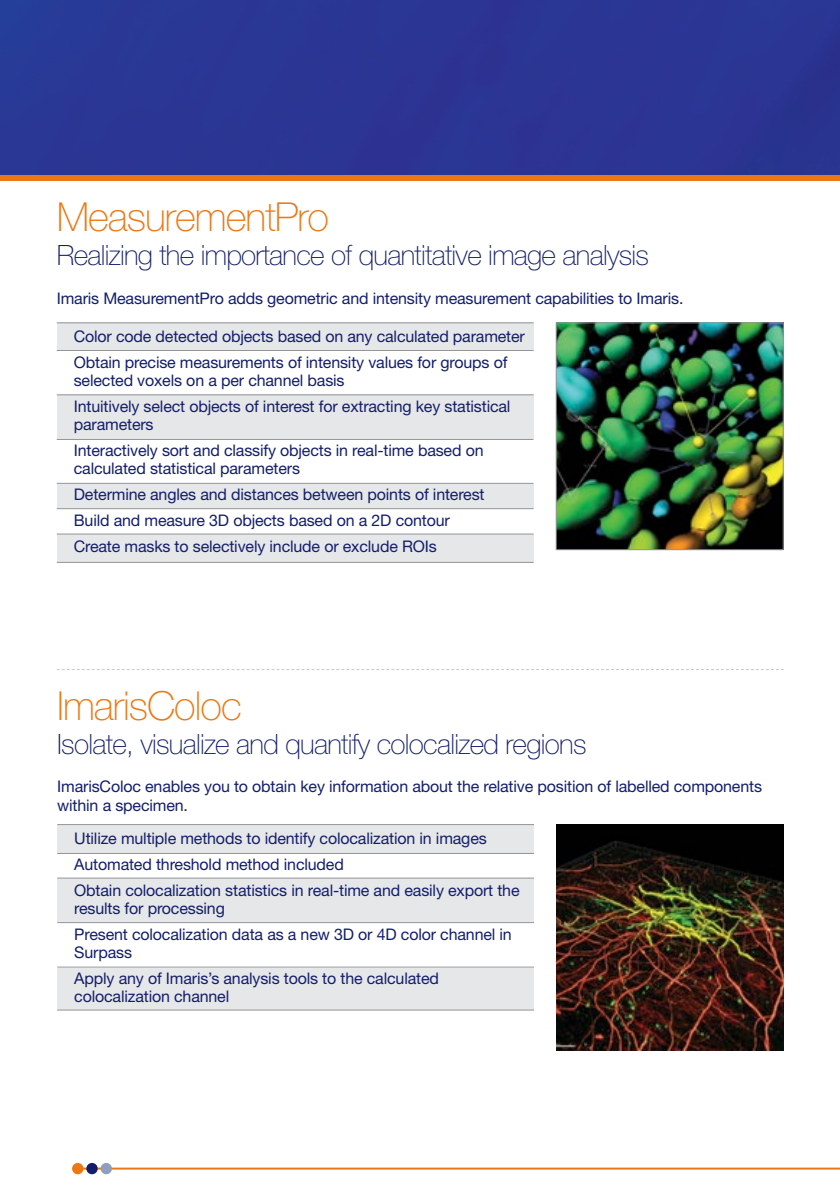
<style>
.page{position:relative;width:840px;height:1191px;background:#fff}
.page>*{position:absolute;margin:0;border:0;box-sizing:border-box;transform-origin:0 0}
.t1{font:100 40px "Helvetica Neue LT Std";letter-spacing:-.025em;color:#ed7713}
.t2{font:100 28px "Helvetica Neue LT Std";letter-spacing:-.025em;color:#131e6b}
.t3{font:16px/26px "Helvetica Neue LT Std";letter-spacing:-.01em;color:#131e6b}
</style>
<div class="page">
<hr style="left:76px;top:1167px;width:763px;height:2px;background:#ed7713">
<div style="left:73px;top:1164px;width:9px;height:9px;background:#ed7713;border-radius:50%"></div>
<div style="left:72px;top:1163px;width:11px;height:11px;border:2px solid #ed7713;border-radius:50%"></div>
<div style="left:102px;top:1164px;width:9px;height:9px;background:#8e9ebc;border-radius:50%"></div>
<div style="left:101px;top:1163px;width:11px;height:11px;border:2px solid #8e9ebc;border-radius:50%"></div>
<div style="left:87px;top:1164px;width:10px;height:9px;background:#131e6b;border-radius:50%"></div>
<div style="left:86px;top:1163px;width:12px;height:11px;border:2px solid #131e6b;border-radius:50%"></div>
<div style="left:0;top:0;width:839px;height:175px;background:#2b3694"></div>
<div style="left:0;top:175px;width:839px;height:6px;background:#ed7713"></div>
<div style="left:57px;top:534px;width:476px;height:28px;background:#e6e7e8"></div>
<div style="left:57px;top:484px;width:476px;height:24px;background:#e6e7e8"></div>
<div style="left:57px;top:395px;width:476px;height:44px;background:#e6e7e8"></div>
<div style="left:57px;top:322px;width:476px;height:28px;background:#e6e7e8"></div>
<hr style="left:57px;top:350px;width:476px;height:1px;background:#939598">
<hr style="left:57px;top:394px;width:476px;height:1px;background:#939598">
<hr style="left:57px;top:439px;width:476px;height:1px;background:#939598">
<hr style="left:57px;top:483px;width:476px;height:1px;background:#939598">
<hr style="left:57px;top:508px;width:476px;height:1px;background:#939598">
<hr style="left:57px;top:533px;width:476px;height:1px;background:#939598">
<hr style="left:57px;top:562px;width:476px;height:1px;background:#939598">
<img style="left:557px;top:324px;width:224px;height:224px">
<div style="left:555px;top:322px;width:228px;height:228px;border:1px solid #939598"></div>
<hr style="left:57px;top:322px;width:476px;height:1px;background:#939598">
<div style="left:57px;top:967px;width:476px;height:42px;background:#e6e7e8"></div>
<div style="left:57px;top:824px;width:476px;height:29px;background:#e6e7e8"></div>
<div style="left:57px;top:878px;width:476px;height:44px;background:#e6e7e8"></div>
<img style="left:556px;top:824px;width:227px;height:227px">
<hr style="left:57px;top:824px;width:476px;height:1px;background:#939598">
<hr style="left:57px;top:922px;width:476px;height:1px;background:#939598">
<hr style="left:57px;top:853px;width:476px;height:1px;background:#939598">
<hr style="left:57px;top:877px;width:476px;height:1px;background:#939598">
<hr style="left:57px;top:966px;width:476px;height:1px;background:#939598">
<hr style="left:57px;top:1009px;width:476px;height:1px;background:#939598">
<svg style="left:57px;top:669px;width:726px;height:1px"></svg>
<h1 class="t1" style="left:57px;top:194px;width:273px">MeasurementPro</h1>
<h2 class="t2" style="left:57px;top:239px;width:593px">Realizing the importance of quantitative image analysis</h2>
<p class="t3" style="left:57px;top:285px;width:628px">Imaris MeasurementPro adds geometric and intensity measurement capabilities to Imaris.</p>
<p class="t3" style="left:74px;top:323px;width:452px">Color code detected objects based on any calculated parameter<br>Obtain precise measurements of intensity values for groups of</p>
<p class="t3" style="left:74px;top:367px;width:438px">selected voxels on a per channel basis<br>Intuitively select objects of interest for extracting key statistical</p>
<p class="t3" style="left:74px;top:411px;width:411px">parameters<br>Interactively sort and classify objects in real-time based on</p>
<p class="t3" style="left:74px;top:455px;width:412px">calculated statistical parameters<br>Determine angles and distances between points of interest Build and measure 3D objects based on a 2D contour Create masks to selectively include or exclude ROIs</p>
<h1 class="t1" style="left:57px;top:683px;width:186px">ImarisColoc</h1>
<h2 class="t2" style="left:57px;top:728px;width:530px">Isolate, visualize and quantify colocalized regions</h2>
<p class="t3" style="left:57px;top:776px;width:706px;line-height:19.2px">ImarisColoc enables you to obtain key information about the relative position of labelled components within a specimen.</p>
<p class="t3" style="left:74px;top:825px;width:446px">Utilize multiple methods to identify colocalization in images<br>Automated threshold method included<br>Obtain colocalization statistics in real-time and easily export the</p>
<p class="t3" style="left:74px;top:895px;width:439px">results for processing<br>Present colocalization data as a new 3D or 4D color channel in</p>
<p class="t3" style="left:74px;top:939px;width:366px">Surpass<br>Apply any of Imaris’s analysis tools to the calculated</p>
<p class="t3" style="left:74px;top:983px;width:156px">colocalization channel</p>
</div>
